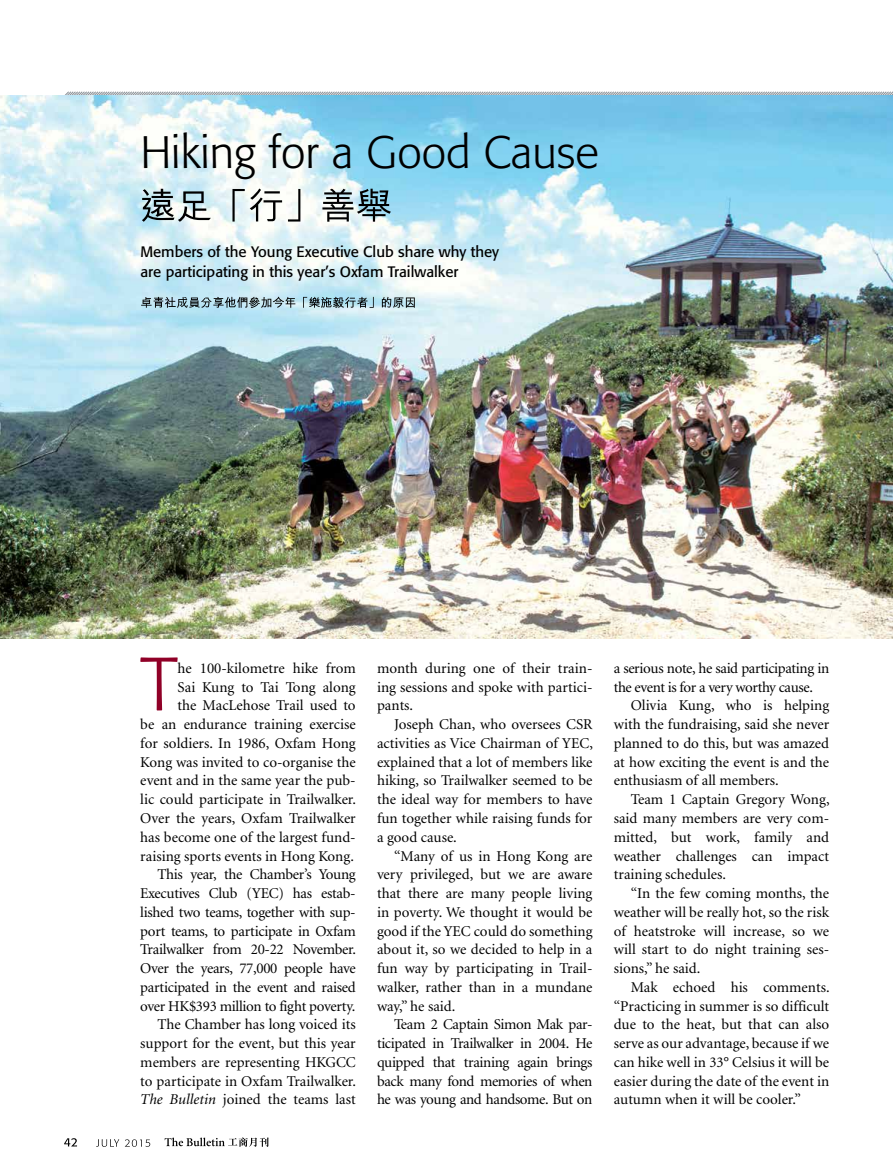
<style>
.page{position:relative;width:893px;height:1170px;background:#fff}
.page>*{position:absolute;margin:0;border:0;box-sizing:border-box;transform-origin:0 0}
.Text{font:300 74.7px "Formata";color:#900027}
.t1{font:300 45px "Formata";color:#000}
.Text-2{font:15px/18.8px "Minion";color:#000;text-align:justify}
.Sidebar_Text{font:15px/20.2px "Formata";color:#000}
.Text-3{font:15px/18.8px "Minion";letter-spacing:-.025em;color:#000}
.s1{font-style:italic}
</style>
<div class="page">
<svg style="left:64px;top:1137px;width:205px;height:9px"></svg>
<svg style="left:64px;top:91px;width:829px;height:5px;background:#b5c6cf"></svg>
<img style="left:0;top:96px;width:893px;height:542px">
<svg style="left:142px;top:188px;width:249px;height:34px"></svg>
<svg style="left:141px;top:297px;width:274px;height:11px;background:#849ea7"></svg>
<p class="t1" style="left:140px;top:126px;width:460px">Hiking for a Good Cause</p>
<p class="Sidebar_Text" style="left:140px;top:242px;width:360px">Members of the Young Executive Club share why they are participating in this year’s Oxfam Trailwalker</p>
<p class="Text" style="left:140px;top:640px;width:39px">T</p>
<p class="Text-2" style="left:140px;top:659px;width:217px;text-align:right">he 100-kilometre hike from<br>Sai Kung to Tai Tong along<br>the MacLehose Trail used to<br>be an endurance training exercise for soldiers. In 1986, Oxfam Hong<br>Kong was invited to co-organise the event and in the same year the pub&shy;lic could participate in Trailwalker.<br>Over the years, Oxfam Trailwalker has become one of the largest fund&shy;raising sports events in Hong Kong.</p>
<p class="Text-2" style="left:140px;top:865px;width:217px;text-indent:17px">This year, the Chamber’s Young Executives Club (YEC) has estab&shy;lished two teams, together with sup&shy;port teams, to participate in Oxfam Trailwalker from 20-22 November.<br>Over the years, 77,000 people have participated in the event and raised over HK$393 million to fight poverty.</p>
<p class="Text-2" style="left:140px;top:1015px;width:217px;text-indent:17px">The Chamber has long voiced its support for the event, but this year members are representing HKGCC to participate in Oxfam Trailwalker.<br><span class="s1">The Bulletin</span> joined the teams last</p>
<p class="Text-2" style="left:377px;top:659px;width:217px">month during one of their train&shy;ing sessions and spoke with partici&shy;pants.</p>
<p class="Text-2" style="left:377px;top:715px;width:217px;text-indent:17px">Joseph Chan, who oversees CSR activities as Vice Chairman of YEC, explained that a lot of members like hiking, so Trailwalker seemed to be the ideal way for members to have fun together while raising funds for a good cause.</p>
<p class="Text-2" style="left:377px;top:846px;width:217px;text-indent:17px">“Many of us in Hong Kong are very privileged, but we are aware that there are many people living in poverty. We thought it would be good if the YEC could do something about it, so we decided to help in a fun way by participating in Trail&shy;walker, rather than in a mundane way,” he said.</p>
<p class="Text-2" style="left:377px;top:1015px;width:217px;text-indent:17px">Team 2 Captain Simon Mak par&shy;ticipated in Trailwalker in 2004. He quipped that training again brings back many fond memories of when he was young and handsome. But on</p>
<p class="Text-3" style="left:614px;top:659px;width:217px">a serious note, he said participating in the event is for a very worthy cause.</p>
<p class="Text-2" style="left:614px;top:696px;width:217px;text-indent:17px">Olivia Kung, who is helping with the fundraising, said she never planned to do this, but was amazed at how exciting the event is and the enthusiasm of all members.</p>
<p class="Text-2" style="left:614px;top:790px;width:217px;text-indent:17px">Team 1 Captain Gregory Wong, said many members are very com&shy;mitted, but work, family and weather challenges can impact training schedules.</p>
<p class="Text-2" style="left:614px;top:884px;width:217px;text-indent:17px">“In the few coming months, the weather will be really hot, so the risk of heatstroke will increase, so we will start to do night training ses&shy;sions,” he said.</p>
<p class="Text-2" style="left:614px;top:978px;width:217px;text-indent:17px">Mak echoed his comments. “Practicing in summer is so difficult due to the heat, but that can also serve as our advantage, because if we can hike well in 33° Celsius it will be easier during the date of the event in autumn when it will be cooler.”</p>
</div>
